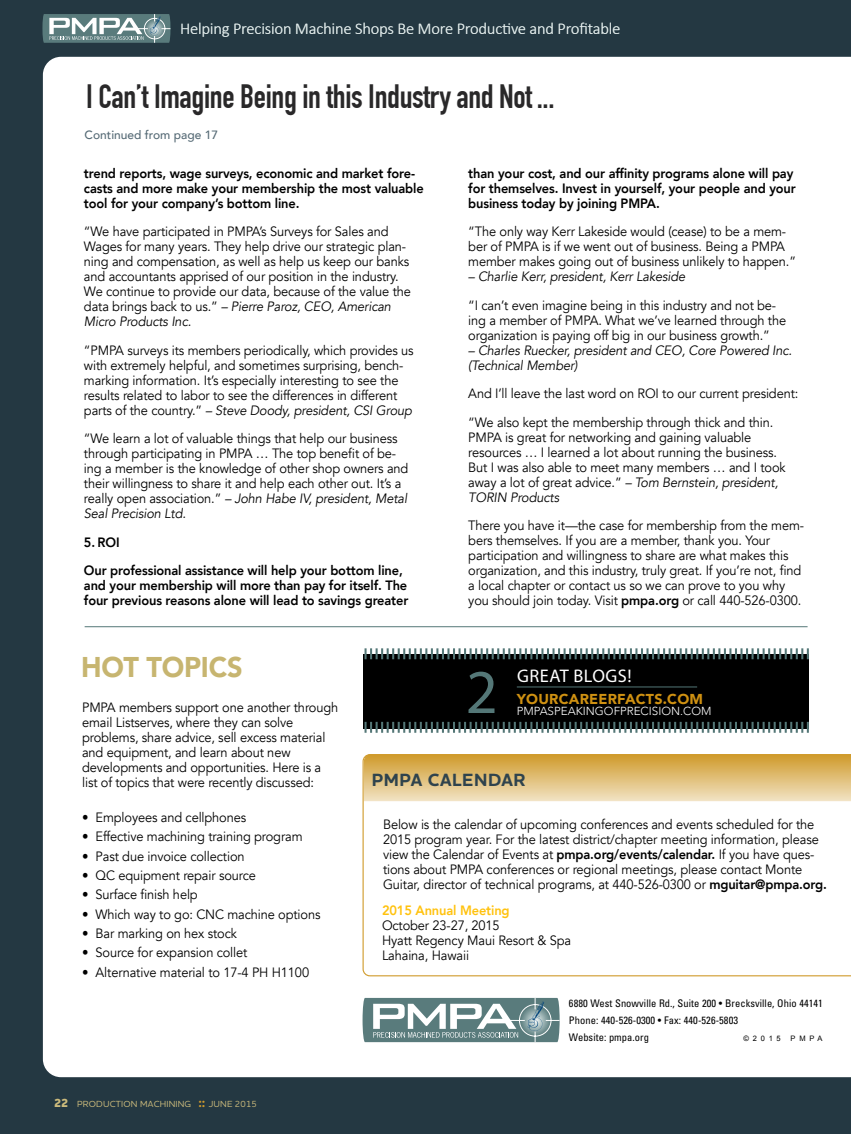
<style>
.page{position:relative;width:851px;height:1134px;background:#fff}
.page>*{position:absolute;margin:0;border:0;box-sizing:border-box;transform-origin:0 0}
.t1{font:62.55px "Myriad Pro";color:#547777}
.t2{font:700 33px "DIN Condensed";letter-spacing:-.01em;color:#292829}
.t3{font:900 28.5px "Avenir";letter-spacing:-.01em;color:#c7b570;scale:.95 1}
.t4{font:18.3px "Myriad Pro";letter-spacing:.03em;color:#fff}
.t5{font:700 18px "Houschka Pro";letter-spacing:.025em;color:#2f434d}
.t6{font:300 16.5px "Calibri";letter-spacing:-.01em;color:#e4ebeb}
.t7{font:900 14.4px "Avenir";letter-spacing:.015em;color:#cf9112}
.t8{font:13.5px/15px "Avenir";letter-spacing:-.01em;color:#000;scale:.95 1}
.t9{font:800 13.5px/15px "Avenir";letter-spacing:-.01em;color:#000;scale:.95 1}
.t10{font:italic 13.5px/15px "Avenir";letter-spacing:-.01em;color:#000;scale:.95 1}
.t11{font:800 13.5px "Avenir";letter-spacing:-.01em;color:#ffc20e;scale:.95 1}
.t12{font:500 12px "Avenir";color:#556a75}
.t13{font:300 11.7px "Avenir";color:#fff}
.t14{font:condensed 10.5px/17.4px "Univers LT Std";letter-spacing:.005em;color:#000}
.t15{font:500 9px "Houschka Pro";letter-spacing:.02em;color:#ccbb7c}
.t16{font:7.5px "Arial";letter-spacing:.5em;color:#000}
.s1{font-style:italic}
.s2{font-weight:800}
.s3{font-weight:800;font-size:12px}
.s4{font-weight:700;font-size:13.5px;color:#d09b2c}
</style>
<div class="page">
<div style="left:0;top:0;width:850px;height:1134px;background:#243842"></div>
<div style="left:43px;top:57px;width:807px;height:1020px;background:#fff"></div>
<svg style="left:362px;top:998px;width:197px;height:44px;background:#859e9f"></svg>
<div style="left:362px;top:754px;width:488px;height:223px;background:#fff"></div>
<svg style="left:363px;top:754px;width:487px;height:48px;background:#e0bf78"></svg>
<div style="left:363px;top:654px;width:445px;height:75px;background:#000"></div>
<svg style="left:364px;top:648px;width:444px;height:11px"></svg>
<svg style="left:364px;top:722px;width:444px;height:11px"></svg>
<hr style="left:517px;top:687px;width:180px;height:1px;background:#547777">
<hr style="left:85px;top:626px;width:722px;height:1px;background:#547777">
<svg style="left:42px;top:14px;width:129px;height:29px;background:#849c9e"></svg>
<p class="t6" style="left:180px;top:18px;width:442px">Helping Precision Machine Shops Be More Productive and Profitable</p>
<h2 class="t2" style="left:86px;top:77px;width:470px">I Can’t Imagine Being in this Industry and Not ...</h2>
<p class="t12" style="left:85px;top:125px;width:135px">Continued from page 17</p>
<p class="t9" style="left:84px;top:165px;width:359px">trend reports, wage surveys, economic and market fore&shy;casts and more make your membership the most valuable tool for your company’s bottom line.</p>
<p class="t8" style="left:84px;top:224px;width:345px">“We have participated in PMPA’s Surveys for Sales and Wages for many years. They help drive our strategic plan&shy;ning and compensation, as well as help us keep our banks and accountants apprised of our position in the industry.<br>We continue to provide our data, because of the value the data brings back to us.” <span class="s1">– Pierre Paroz, CEO, American Micro Products Inc.</span></p>
<p class="t8" style="left:84px;top:343px;width:348px">“PMPA surveys its members periodically, which provides us with extremely helpful, and sometimes surprising, bench&shy;marking information. It’s especially interesting to see the results related to labor to see the differences in different parts of the country.” <span class="s1">– Steve Doody, president, CSI Group</span></p>
<p class="t8" style="left:84px;top:431px;width:343px">“We learn a lot of valuable things that help our business through participating in PMPA … The top benefit of be&shy;ing a member is the knowledge of other shop owners and their willingness to share it and help each other out. It’s a really open association.” <span class="s1">– John Habe IV, president, Metal Seal Precision Ltd.</span></p>
<p class="t9" style="left:84px;top:527px;width:337px;line-height:28.5px">5. ROI<br>Our professional assistance will help your bottom line,</p>
<p class="t9" style="left:84px;top:577px;width:343px">and your membership will more than pay for itself. The four previous reasons alone will lead to savings greater</p>
<p class="t9" style="left:468px;top:165px;width:346px">than your cost, and our affinity programs alone will pay for themselves. Invest in yourself, your people and your business today by joining PMPA.</p>
<p class="t8" style="left:468px;top:224px;width:346px">“The only way Kerr Lakeside would (cease) to be a mem&shy;ber of PMPA is if we went out of business. Being a PMPA member makes going out of business unlikely to happen.”</p>
<p class="t10" style="left:468px;top:269px;width:230px">– Charlie Kerr, president, Kerr Lakeside</p>
<p class="t8" style="left:468px;top:298px;width:336px">“I can’t even imagine being in this industry and not be&shy;ing a member of PMPA. What we’ve learned through the organization is paying off big in our business growth.”</p>
<p class="t10" style="left:468px;top:343px;width:342px">– Charles Ruecker, president and CEO, Core Powered Inc. (Technical Member)</p>
<p class="t8" style="left:468px;top:379px;width:349px;line-height:28.5px">And I’ll leave the last word on ROI to our current president: “We also kept the membership through thick and thin.</p>
<p class="t8" style="left:468px;top:430px;width:335px">PMPA is great for networking and gaining valuable resources … I learned a lot about running the business.<br>But I was also able to meet many members … and I took away a lot of great advice.” <span class="s1">– Tom Bernstein, president, TORIN Products</span></p>
<p class="t8" style="left:468px;top:518px;width:355px">There you have it—the case for membership from the mem&shy;bers themselves. If you are a member, thank you. Your participation and willingness to share are what makes this organization, and this industry, truly great. If you’re not, find a local chapter or contact us so we can prove to you why you should join today. Visit <span class="s2">pmpa.org</span> or call 440-526-0300.</p>
<h3 class="t3" style="left:81px;top:642px;width:171px">HOT TOPICS</h3>
<p class="t8" style="left:82px;top:701px;width:271px">PMPA members support one another through email Listserves, where they can solve problems, share advice, sell excess material and equipment, and learn about new developments and opportunities. Here is a list of topics that were recently discussed:</p>
<p class="t8" style="left:82px;top:810px;width:174px">• Employees and cellphones</p>
<p class="t8" style="left:82px;top:829px;width:233px">• Effective machining training program</p>
<p class="t8" style="left:82px;top:849px;width:172px">• Past due invoice collection</p>
<p class="t8" style="left:82px;top:868px;width:184px">• QC equipment repair source</p>
<p class="t8" style="left:82px;top:887px;width:123px">• Surface finish help</p>
<p class="t8" style="left:82px;top:907px;width:252px">• Which way to go: CNC machine options</p>
<p class="t8" style="left:82px;top:926px;width:164px">• Bar marking on hex stock</p>
<p class="t8" style="left:82px;top:945px;width:175px">• Source for expansion collet</p>
<p class="t8" style="left:82px;top:965px;width:240px">• Alternative material to 17-4 PH H1100</p>
<p class="t15" style="left:54px;top:1098px;width:204px"><span class="s3">22</span> PRODUCTION MACHINING <span class="s4">::</span> JUNE 2015</p>
<h1 class="t1" style="left:465px;top:653px;width:34px">2</h1>
<h3 class="t4" style="left:517px;top:665px;width:116px">GREAT BLOGS!</h3>
<p class="t7" style="left:517px;top:687px;width:188px">YOURCAREERFACTS.COM</p>
<p class="t13" style="left:517px;top:704px;width:196px">PMPASPEAKINGOFPRECISION.COM</p>
<h3 class="t5" style="left:372px;top:769px;width:155px">PMPA CALENDAR</h3>
<p class="t8" style="left:383px;top:817px;width:468px">Below is the calendar of upcoming conferences and events scheduled for the 2015 program year. For the latest district/chapter meeting information, please view the Calendar of Events at <span class="s2">pmpa.org/events/calendar.</span> If you have ques&shy;tions about PMPA conferences or regional meetings, please contact Monte Guitar, director of technical programs, at 440-526-0300 or <span class="s2">mguitar@pmpa.org.</span></p>
<p class="t11" style="left:382px;top:898px;width:136px">2015 Annual Meeting</p>
<p class="t8" style="left:382px;top:918px;width:200px">October 23-27, 2015<br>Hyatt Regency Maui Resort &amp; Spa<br>Lahaina, Hawaii</p>
<p class="t14" style="left:569px;top:994px;width:255px">6880 West Snowville Rd., Suite 200 • Brecksville, Ohio 44141<br>Phone: 440-526-0300 • Fax: 440-526-5803<br>Website: pmpa.org</p>
<p class="t16" style="left:743px;top:1034px;width:39px">©2015</p>
<p class="t16" style="left:790px;top:1034px;width:33px">PMPA</p>
</div>
